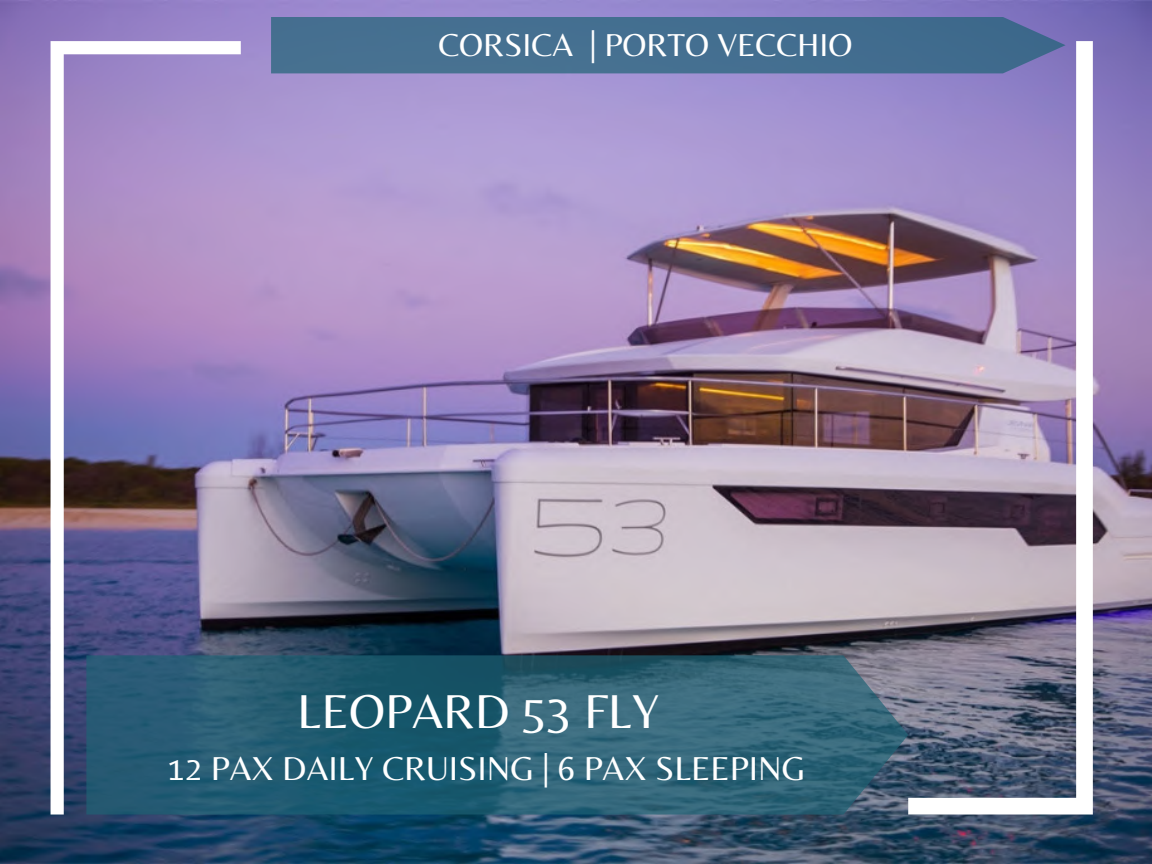
<style>
.page{position:relative;width:1152px;height:864px;background:#fff}
.page>*{position:absolute;margin:0;border:0;box-sizing:border-box;transform-origin:0 0}
.t1{font:49.5px "Belleza";color:#fff}
.t2{font:34.5px "Belleza";color:#fff}
.t3{font:33px "Belleza";color:#fff}
</style>
<div class="page">
<img style="left:0;top:0;width:1151px;height:864px">
<svg style="left:51px;top:41px;width:190px;height:774px;background:#998ab5"></svg>
<img style="left:908px;top:41px;width:185px;height:774px">
<svg style="left:86px;top:655px;width:822px;height:160px;background:#2b5f74"></svg>
<div style="left:271px;top:17px;width:795px;height:56px;background:#456f90"></div>
<p class="t3" style="left:438px;top:25px;width:416px">CORSICA | PORTO VECCHIO</p>
<h1 class="t1" style="left:297px;top:682px;width:364px">LEOPARD 53 FLY</h1>
<p class="t2" style="left:168px;top:748px;width:639px">12 PAX DAILY CRUISING | 6 PAX SLEEPING</p>
</div>
